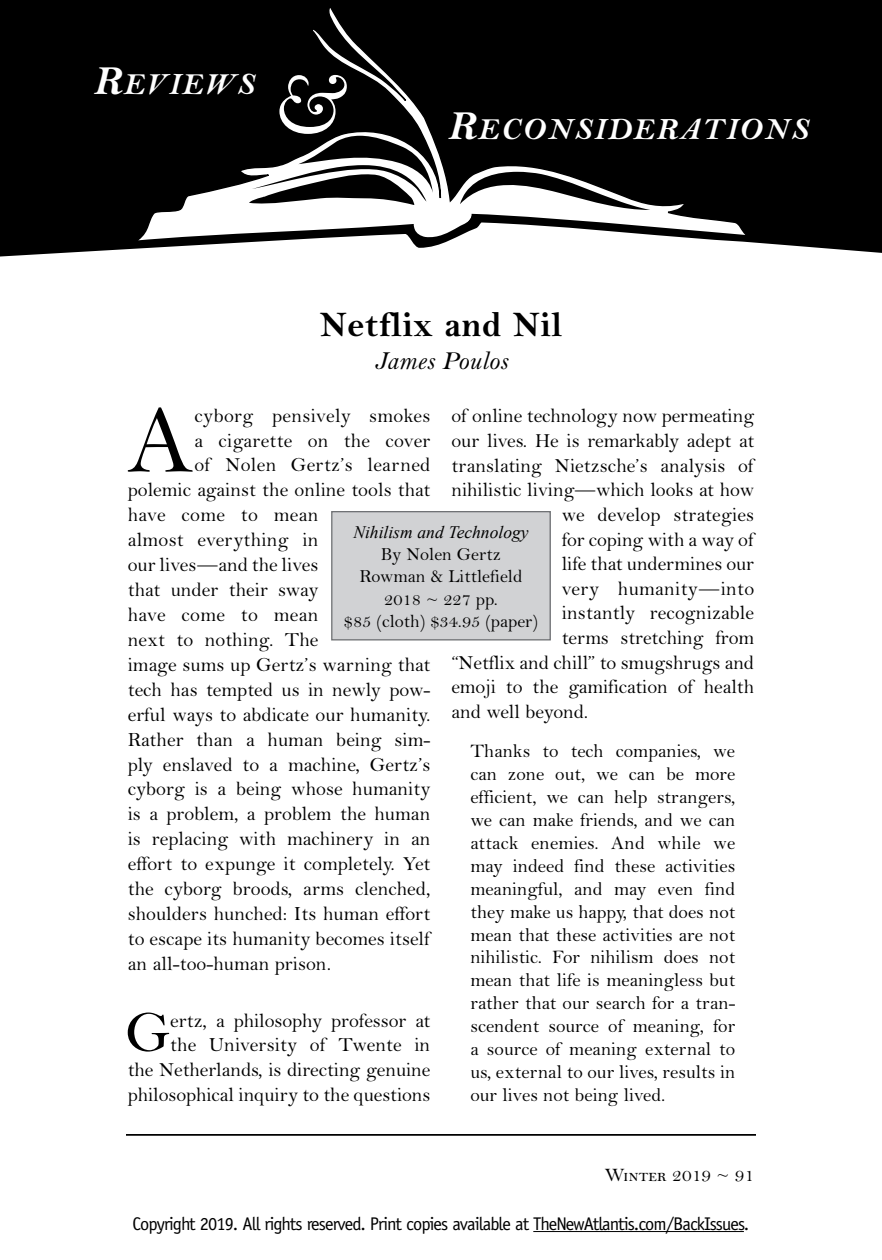
<style>
.page{position:relative;width:882px;height:1260px;background:#fff}
.page>*{position:absolute;margin:0;border:0;box-sizing:border-box;transform-origin:0 0}
.Books_-_1st_Drop_Cap{font:97.48px "Bell";color:#000}
.t1{font:italic 87.5px "Bell";color:#fff}
.Books_-_2nd_Drop_Cap{font:58.8px "Bell";color:#000}
.Books_-_Article_Head{font:700 35.88px "Bell";letter-spacing:.01em;color:#000}
.t2{font:italic 700 31.5px "Bell";letter-spacing:.055em;color:#fff}
.Article_Byline{font:italic 26.25px "Bell";letter-spacing:.005em;color:#000}
.Books_-_1st_Drop_Cap-2{font:20.12px "Bell";color:#000}
.Books_-_2nd_Drop_Cap-2{font:20.12px/24.8px "Bell";letter-spacing:-.005em;color:#000;text-align:right}
.Books_-_2nd_Drop_Cap-3{font:20.12px "Bell";letter-spacing:.015em;color:#000}
.Books_-_blockquote{font:19.25px/22.9px "Bell";color:#000;text-align:justify}
.t3{font:19.25px "Bell MT Regular SC";letter-spacing:.005em;color:#000}
.t4{font:18.38px "Officina Sans";letter-spacing:-.05em;color:#000}
.Books_-_Citation_sty{font:18.38px "Bell";color:#000}
.Books_-_Citation_sty-2{font:italic 17.5px "Times New Roman";color:#000}
.s1{font-size:42px}
</style>
<div class="page">
<div style="left:0;top:0;width:440px;height:136px;background:#000"></div>
<div style="left:440px;top:0;width:442px;height:136px;background:#000"></div>
<div style="left:137px;top:3px;width:613px;height:133px;background:#000"></div>
<svg style="left:0;top:136px;width:882px;height:121px"></svg>
<hr style="left:533px;top:1231px;width:211px;height:1px;background:#000">
<hr style="left:126px;top:1134px;width:630px;height:2px;background:#000">
<div style="left:332px;top:512px;width:218px;height:128px;background:#d1d2d4"></div>
<div style="left:331px;top:511px;width:220px;height:129px;border:1px solid #707275"></div>
<h3 class="t2" style="left:93px;top:66px;width:163px"><span class="s1">R</span>EVIEWS</h3>
<h2 class="t1" style="left:270px;top:56px;width:73px">&amp;</h2>
<h3 class="t2" style="left:447px;top:111px;width:363px"><span class="s1">R</span>ECONSIDERATIONS</h3>
<p class="Books_-_Article_Head" style="left:320px;top:304px;width:244px">Netflix and Nil</p>
<p class="Article_Byline" style="left:374px;top:346px;width:135px">James Poulos</p>
<p class="Books_-_1st_Drop_Cap" style="left:127px;top:386px;width:69px">A</p>
<p class="Books_-_1st_Drop_Cap-2" style="left:195px;top:405px;width:237px">cyborg pensively smokes</p>
<p class="Books_-_2nd_Drop_Cap-2" style="left:452px;top:404px;width:304px">of online technology now permeating</p>
<p class="Books_-_2nd_Drop_Cap-2" style="left:452px;top:428px;width:304px">our lives. He is remarkably adept at</p>
<p class="Books_-_2nd_Drop_Cap-2" style="left:452px;top:453px;width:304px">translating Nietzsche’s analysis of</p>
<p class="Books_-_2nd_Drop_Cap-2" style="left:452px;top:478px;width:304px">nihilistic living—which looks at how</p>
<p class="Books_-_2nd_Drop_Cap-2" style="left:562px;top:502px;width:194px">we develop strategies</p>
<p class="Books_-_2nd_Drop_Cap-2" style="left:562px;top:527px;width:193px">for coping with a way of</p>
<p class="Books_-_2nd_Drop_Cap-2" style="left:562px;top:552px;width:194px">life that undermines our</p>
<p class="Books_-_2nd_Drop_Cap-3" style="left:562px;top:577px;width:194px">very humanity—into</p>
<p class="Books_-_2nd_Drop_Cap-2" style="left:562px;top:601px;width:194px">instantly recognizable</p>
<p class="Books_-_2nd_Drop_Cap-2" style="left:562px;top:626px;width:194px">terms stretching from</p>
<p class="Books_-_2nd_Drop_Cap-2" style="left:452px;top:650px;width:304px">“Netflix and chill” to smugshrugs and</p>
<p class="Books_-_2nd_Drop_Cap-2" style="left:452px;top:675px;width:304px">emoji to the gamification of health</p>
<p class="Books_-_2nd_Drop_Cap-2" style="left:452px;top:699px;width:138px">and well beyond.</p>
<p class="Books_-_blockquote" style="left:470px;top:740px;width:266px">Thanks to tech companies, we can zone out, we can be more efficient, we can help strangers, we can make friends, and we can attack enemies. And while we may indeed find these activities meaningful, and may even find they make us happy, that does not mean that these activities are not nihilistic. For nihilism does not mean that life is meaningless but rather that our search for a tran&shy;scendent source of meaning, for a source of meaning external to us, external to our lives, results in our lives not being lived.</p>
<p class="Books_-_1st_Drop_Cap-2" style="left:195px;top:429px;width:237px">a cigarette on the cover</p>
<p class="Books_-_1st_Drop_Cap-2" style="left:195px;top:454px;width:237px">of Nolen Gertz’s learned</p>
<p class="Books_-_1st_Drop_Cap-2" style="left:128px;top:478px;width:304px">polemic against the online tools that</p>
<p class="Books_-_1st_Drop_Cap-2" style="left:128px;top:503px;width:192px">have come to mean</p>
<p class="Books_-_1st_Drop_Cap-2" style="left:128px;top:528px;width:192px">almost everything in</p>
<p class="Books_-_1st_Drop_Cap-2" style="left:128px;top:553px;width:192px">our lives—and the lives</p>
<p class="Books_-_1st_Drop_Cap-2" style="left:128px;top:578px;width:192px">that under their sway</p>
<p class="Books_-_1st_Drop_Cap-2" style="left:128px;top:603px;width:192px">have come to mean</p>
<p class="Books_-_1st_Drop_Cap-2" style="left:128px;top:628px;width:192px">next to nothing. The</p>
<p class="Books_-_1st_Drop_Cap-2" style="left:128px;top:653px;width:304px">image sums up Gertz’s warning that</p>
<p class="Books_-_1st_Drop_Cap-2" style="left:128px;top:678px;width:304px">tech has tempted us in newly pow-</p>
<p class="Books_-_1st_Drop_Cap-2" style="left:128px;top:703px;width:304px">erful ways to abdicate our humanity.</p>
<p class="Books_-_1st_Drop_Cap-2" style="left:128px;top:728px;width:304px">Rather than a human being sim-</p>
<p class="Books_-_1st_Drop_Cap-2" style="left:128px;top:753px;width:304px">ply enslaved to a machine, Gertz’s</p>
<p class="Books_-_1st_Drop_Cap-2" style="left:128px;top:778px;width:304px">cyborg is a being whose humanity</p>
<p class="Books_-_1st_Drop_Cap-2" style="left:128px;top:803px;width:304px">is a problem, a problem the human</p>
<p class="Books_-_1st_Drop_Cap-2" style="left:128px;top:828px;width:304px">is replacing with machinery in an</p>
<p class="Books_-_1st_Drop_Cap-2" style="left:128px;top:853px;width:304px">effort to expunge it completely. Yet</p>
<p class="Books_-_1st_Drop_Cap-2" style="left:128px;top:878px;width:304px">the cyborg broods, arms clenched,</p>
<p class="Books_-_1st_Drop_Cap-2" style="left:128px;top:902px;width:304px">shoulders hunched: Its human effort</p>
<p class="Books_-_1st_Drop_Cap-2" style="left:128px;top:927px;width:304px">to escape its humanity becomes itself</p>
<p class="Books_-_1st_Drop_Cap-2" style="left:128px;top:952px;width:205px">an all-too-human prison.</p>
<p class="Books_-_2nd_Drop_Cap" style="left:125px;top:999px;width:47px">G</p>
<p class="Books_-_Citation_sty-2" style="left:353px;top:520px;width:177px">Nihilism and Technology</p>
<p class="Books_-_Citation_sty" style="left:381px;top:544px;width:122px">By Nolen Gertz</p>
<p class="Books_-_Citation_sty" style="left:360px;top:566px;width:164px">Rowman &amp; Littlefield</p>
<p class="Books_-_Citation_sty" style="left:384px;top:588px;width:115px">2018 ~ 227 pp.</p>
<p class="Books_-_Citation_sty" style="left:344px;top:611px;width:196px">$85 (cloth) $34.95 (paper)</p>
<p class="Books_-_2nd_Drop_Cap-2" style="left:128px;top:1008px;width:304px">ertz, a philosophy professor at<br>the University of Twente in<br>the Netherlands, is directing genuine philosophical inquiry to the questions</p>
<p class="t3" style="left:605px;top:1164px;width:151px">Winter 2019 ~ 91</p>
<p class="t4" style="left:133px;top:1213px;width:618px">Copyright 2019. All rights reserved. Print copies available at TheNewAtlantis.com/BackIssues.</p>
</div>
